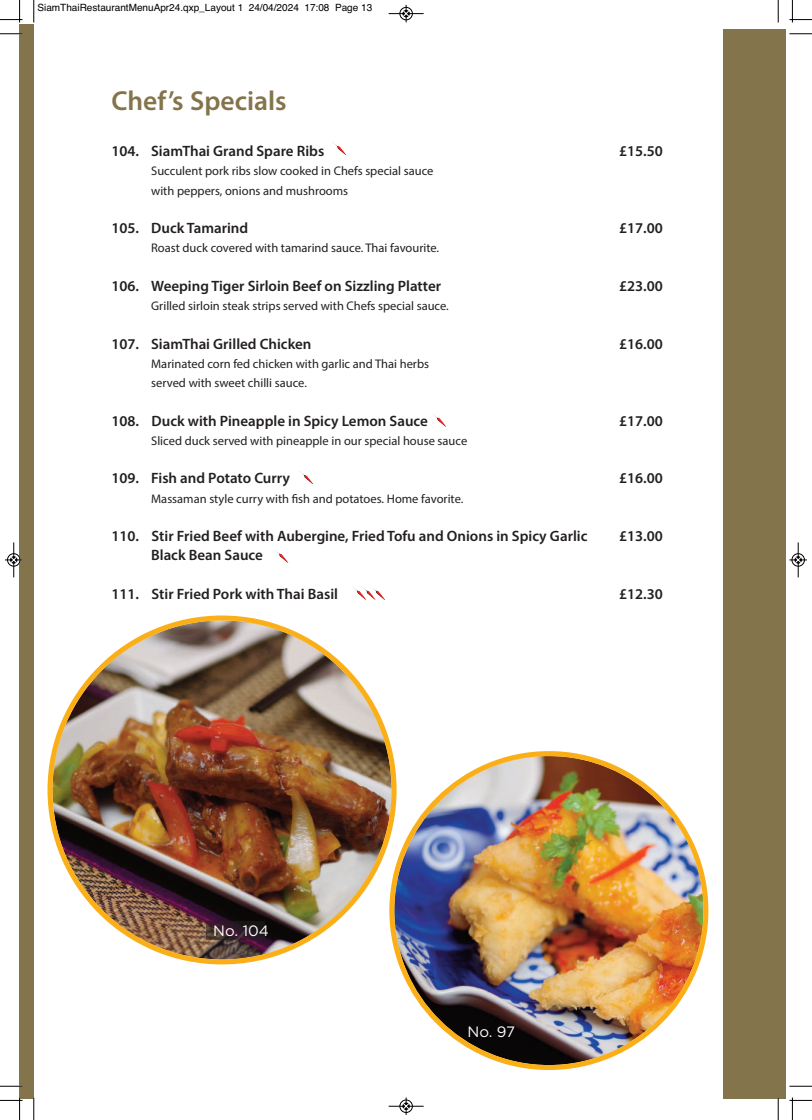
<style>
.page{position:relative;width:812px;height:1120px;background:#fff}
.page>*{position:absolute;margin:0;border:0;box-sizing:border-box;transform-origin:0 0}
.t1{font:600 27.5px "Myriad Pro";color:#84744c}
.t2{font:600 15px "Myriad Pro";color:#231f20}
.t3{font:15px "Gotham";color:#fff}
.t4{font:12.5px/19.2px "Myriad Pro";color:#231f20}
.t5{font:10px "Helvetica";color:#000}
</style>
<div class="page">
<img style="left:396px;top:751px;width:312px;height:319px">
<div style="left:723px;top:29px;width:63px;height:1070px;background:#84744c"></div>
<div style="left:20px;top:24px;width:14px;height:1075px;background:#84744c"></div>
<img style="left:332px;top:142px;width:14px;height:13px">
<img style="left:433px;top:414px;width:13px;height:13px">
<img style="left:299px;top:471px;width:14px;height:13px">
<img style="left:275px;top:550px;width:13px;height:13px">
<img style="left:353px;top:587px;width:8px;height:9px">
<img style="left:361px;top:586px;width:9px;height:14px">
<img style="left:370px;top:587px;width:15px;height:13px">
<img style="left:47px;top:615px;width:349px;height:349px">
<div style="left:207px;top:922px;width:58px;height:18px;background:#231f20;opacity:.56"></div>
<svg style="left:33px;top:0;width:2px;height:22px"></svg>
<svg style="left:0;top:33px;width:22px;height:2px"></svg>
<svg style="left:777px;top:0;width:2px;height:22px"></svg>
<svg style="left:789px;top:33px;width:23px;height:2px"></svg>
<svg style="left:33px;top:1097px;width:2px;height:23px"></svg>
<svg style="left:0;top:1086px;width:22px;height:1px"></svg>
<svg style="left:777px;top:1097px;width:2px;height:23px"></svg>
<svg style="left:789px;top:1086px;width:23px;height:1px"></svg>
<svg style="left:0;top:0;width:22px;height:22px"></svg>
<svg style="left:789px;top:0;width:23px;height:22px"></svg>
<svg style="left:0;top:1097px;width:22px;height:23px"></svg>
<svg style="left:789px;top:1097px;width:23px;height:23px"></svg>
<div style="left:399px;top:7px;width:14px;height:13px;border:1px solid #fff;border-radius:50%"></div>
<hr style="left:388px;top:13px;width:35px;height:1px;background:#000">
<div style="left:400px;top:7px;width:12px;height:13px;border:1px solid #000;border-radius:50%"></div>
<svg style="left:403px;top:5px;width:6px;height:17px"></svg>
<div style="left:399px;top:1099px;width:14px;height:14px;border:1px solid #fff;border-radius:50%"></div>
<hr style="left:388px;top:1106px;width:35px;height:1px;background:#000">
<div style="left:400px;top:1100px;width:12px;height:13px;border:1px solid #000;border-radius:50%"></div>
<svg style="left:403px;top:1097px;width:6px;height:18px"></svg>
<div style="left:7px;top:553px;width:13px;height:14px;border:1px solid #fff;border-radius:50%"></div>
<hr style="left:14px;top:542px;width:1px;height:35px;background:#000">
<div style="left:7px;top:553px;width:13px;height:13px;border:1px solid #000;border-radius:50%"></div>
<svg style="left:5px;top:557px;width:17px;height:6px"></svg>
<div style="left:791px;top:553px;width:13px;height:14px;border:1px solid #fff;border-radius:50%"></div>
<hr style="left:798px;top:542px;width:1px;height:35px;background:#000">
<div style="left:791px;top:553px;width:13px;height:13px;border:1px solid #000;border-radius:50%"></div>
<svg style="left:789px;top:557px;width:18px;height:6px"></svg>
<p class="t5" style="left:38px;top:2px;width:336px">SiamThaiRestaurantMenuApr24.qxp_Layout 1 24/04/2024 17:08 Page 13</p>
<h1 class="t1" style="left:111px;top:90px;width:177px">Chef’s Specials</h1>
<p class="t2" style="left:111px;top:145px;width:214px">104. SiamThai Grand Spare Ribs</p>
<p class="t2" style="left:619px;top:145px;width:45px">£15.50</p>
<p class="t4" style="left:151px;top:162px;width:284px">Succulent pork ribs slow cooked in Chefs special sauce with peppers, onions and mushrooms</p>
<p class="t2" style="left:111px;top:222px;width:138px">105. Duck Tamarind</p>
<p class="t2" style="left:619px;top:222px;width:45px">£17.00</p>
<p class="t4" style="left:151px;top:239px;width:289px">Roast duck covered with tamarind sauce. Thai favourite.</p>
<p class="t2" style="left:111px;top:280px;width:331px">106. Weeping Tiger Sirloin Beef on Sizzling Platter</p>
<p class="t2" style="left:619px;top:280px;width:45px">£23.00</p>
<p class="t4" style="left:151px;top:297px;width:299px">Grilled sirloin steak strips served with Chefs special sauce.</p>
<p class="t2" style="left:111px;top:338px;width:201px">107. SiamThai Grilled Chicken</p>
<p class="t2" style="left:619px;top:338px;width:45px">£16.00</p>
<p class="t4" style="left:151px;top:355px;width:279px">Marinated corn fed chicken with garlic and Thai herbs served with sweet chilli sauce.</p>
<p class="t2" style="left:111px;top:415px;width:318px">108. Duck with Pineapple in Spicy Lemon Sauce</p>
<p class="t2" style="left:619px;top:415px;width:45px">£17.00</p>
<p class="t4" style="left:151px;top:432px;width:317px">Sliced duck served with pineapple in our special house sauce</p>
<p class="t2" style="left:111px;top:473px;width:180px">109. Fish and Potato Curry</p>
<p class="t2" style="left:619px;top:473px;width:45px">£16.00</p>
<p class="t4" style="left:151px;top:490px;width:314px">Massaman style curry with fish and potatoes. Home favorite.</p>
<p class="t2" style="left:111px;top:530px;width:477px">110. Stir Fried Beef with Aubergine, Fried Tofu and Onions in Spicy Garlic</p>
<p class="t2" style="left:619px;top:530px;width:45px">£13.00</p>
<p class="t2" style="left:151px;top:550px;width:113px">Black Bean Sauce</p>
<p class="t2" style="left:111px;top:588px;width:228px">111. Stir Fried Pork with Thai Basil</p>
<p class="t2" style="left:619px;top:588px;width:45px">£12.30</p>
<p class="t3" style="left:213px;top:922px;width:57px">No. 104</p>
<p class="t3" style="left:467px;top:1023px;width:49px">No. 97</p>
</div>
